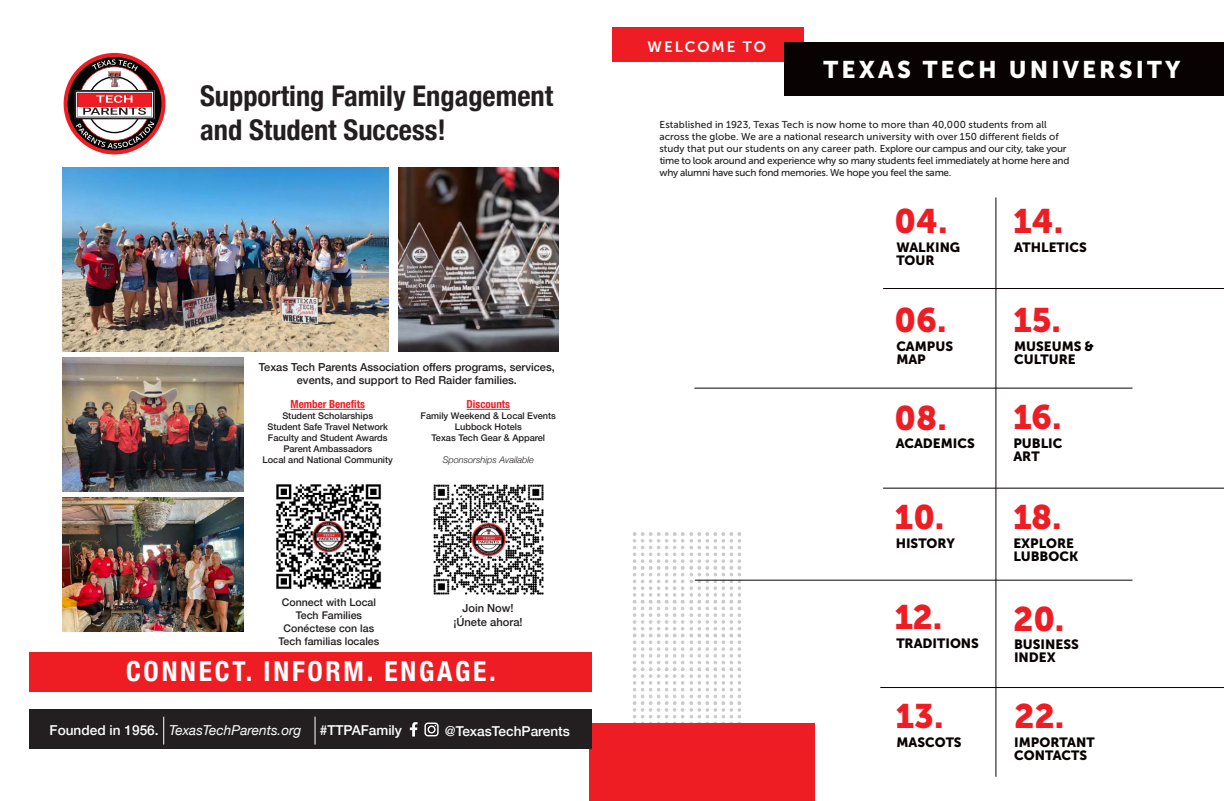
<style>
.page{position:relative;width:1224px;height:801px;background:#fff}
.page>*{position:absolute;margin:0;border:0;box-sizing:border-box;transform-origin:0 0}
.t1{font:33.9px "Museo Sans 900";color:#ee1d23}
.t2{font:700 condensed 28.5px/34.2px "Helvetica Neue";color:#231f20}
.t3{font:700 condensed 27.6px "Helvetica Neue";letter-spacing:.1em;color:#fff}
.Main_Title_Headings{font:24px "Museo Sans 900";letter-spacing:.13em;color:#fff}
.Main_Title_Headings-2{font:15px "Museo Sans 700";letter-spacing:.13em;color:#fff}
.t4{font:italic 13.7px "Helvetica Neue";color:#fff}
.t5{font:500 13.7px "Helvetica Neue";color:#fff}
.t6{font:13.4px "Museo Sans 900";color:#080302}
.t7{font:500 11.2px/13.4px "Helvetica Neue";color:#231f20;text-align:center}
.t8{font:500 11px/13.2px "Helvetica Neue";color:#231f20;text-align:center}
.t9{font:700 condensed 11px "Helvetica Neue";color:#ee1d23}
.t10{font:500 10.6px/12.7px "Helvetica Neue";color:#231f20;text-align:center}
.Main_Title_Headings-3{font:10px/12px "Museo Sans 500";letter-spacing:-.01em;color:#231f20}
.t11{font:500 9.2px/11px "Helvetica Neue";color:#231f20;text-align:center}
.t12{font:italic 300 9.2px "Helvetica Neue";color:#231f20}
.s1{font-weight:500;font-style:normal}
</style>
<div class="page">
<svg style="left:633px;top:532px;width:51px;height:192px"></svg>
<svg style="left:690px;top:532px;width:51px;height:192px"></svg>
<div style="left:589px;top:724px;width:225px;height:77px;background:#ee1d23"></div>
<hr style="left:694px;top:388px;width:439px;height:1px;background:#080302">
<hr style="left:695px;top:580px;width:438px;height:1px;background:#080302">
<hr style="left:883px;top:488px;width:341px;height:1px;background:#080302">
<hr style="left:883px;top:288px;width:341px;height:1px;background:#080302">
<hr style="left:995px;top:198px;width:1px;height:579px;background:#080302">
<hr style="left:880px;top:687px;width:344px;height:1px;background:#080302">
<div style="left:612px;top:27px;width:192px;height:34px;background:#ee1d23"></div>
<div style="left:785px;top:42px;width:439px;height:53px;background:#080302"></div>
<svg style="left:64px;top:53px;width:101px;height:101px"></svg>
<div style="left:29px;top:653px;width:563px;height:39px;background:#ee1d23"></div>
<div style="left:29px;top:709px;width:563px;height:40px;background:#231f20"></div>
<img style="left:63px;top:358px;width:180px;height:133px">
<img style="left:63px;top:167px;width:325px;height:184px">
<img style="left:398px;top:167px;width:160px;height:184px">
<img style="left:63px;top:498px;width:180px;height:133px">
<hr style="left:291px;top:409px;width:74px;height:1px;background:#ee1d23">
<hr style="left:467px;top:409px;width:43px;height:1px;background:#ee1d23">
<svg style="left:410px;top:722px;width:8px;height:15px"></svg>
<div style="left:424px;top:723px;width:15px;height:13px;border:1px solid #fff;border-radius:3px"></div>
<div style="left:428px;top:726px;width:8px;height:8px;border:1px solid #fff;border-radius:50%"></div>
<img style="left:276px;top:484px;width:106px;height:106px">
<img style="left:433px;top:484px;width:111px;height:111px">
<svg style="left:163px;top:717px;width:1px;height:28px"></svg>
<svg style="left:315px;top:717px;width:1px;height:28px"></svg>
<p class="t2" style="left:200px;top:77px;width:355px">Supporting Family Engagement and Student Success!</p>
<p class="t8" style="left:259px;top:359px;width:297px">Texas Tech Parents Association offers programs, services, events, and support to Red Raider families.</p>
<p class="t9" style="left:291px;top:395px;width:76px">Member Benefits</p>
<p class="t11" style="left:263px;top:410px;width:132px">Student Scholarships<br>Student Safe Travel Network<br>Faculty and Student Awards<br>Parent Ambassadors<br>Local and National Community</p>
<p class="t9" style="left:467px;top:395px;width:45px">Discounts</p>
<p class="t11" style="left:421px;top:410px;width:137px">Family Weekend &amp; Local Events<br>Lubbock Hotels<br>Texas Tech Gear &amp; Apparel</p>
<p class="t12" style="left:443px;top:453px;width:93px">Sponsorships Available</p>
<p class="t10" style="left:279px;top:595px;width:102px">Connect with Local<br>Tech Families<br>Conéctese con las<br>Tech familias locales</p>
<p class="t7" style="left:453px;top:601px;width:71px">Join Now! ¡Únete ahora!</p>
<p class="t3" style="left:126px;top:648px;width:371px">CONNECT. INFORM. ENGAGE.</p>
<p class="t4" style="left:50px;top:720px;width:253px"><span class="s1">Founded in 1956.</span> TexasTechParents.org</p>
<p class="t5" style="left:320px;top:719px;width:84px">#TTPAFamily</p>
<p class="t5" style="left:445px;top:720px;width:127px">@TexasTechParents</p>
<p class="Main_Title_Headings-2" style="left:648px;top:38px;width:120px">WELCOME TO</p>
<p class="Main_Title_Headings" style="left:824px;top:56px;width:358px">TEXAS TECH UNIVERSITY</p>
<p class="Main_Title_Headings-3" style="left:659px;top:119px;width:411px">Established in 1923, Texas Tech is now home to more than 40,000 students from all across the globe. We are a national research university with over 150 different fields of study that put our students on any career path. Explore our campus and our city, take your time to look around and experience why so many students feel immediately at home here and why alumni have such fond memories. We hope you feel the same.</p>
<p class="t1" style="left:895px;top:202px;width:54px">04.</p>
<p class="t6" style="left:896px;top:240px;width:65px">WALKING</p>
<p class="t6" style="left:896px;top:253px;width:40px">TOUR</p>
<p class="t1" style="left:1013px;top:202px;width:52px">14.</p>
<p class="t6" style="left:1014px;top:240px;width:74px">ATHLETICS</p>
<p class="t1" style="left:895px;top:301px;width:54px">06.</p>
<p class="t6" style="left:896px;top:339px;width:58px">CAMPUS</p>
<p class="t6" style="left:896px;top:352px;width:31px">MAP</p>
<p class="t1" style="left:895px;top:398px;width:54px">08.</p>
<p class="t6" style="left:896px;top:436px;width:81px">ACADEMICS</p>
<p class="t1" style="left:895px;top:498px;width:51px">10.</p>
<p class="t6" style="left:896px;top:535px;width:61px">HISTORY</p>
<p class="t1" style="left:895px;top:598px;width:49px">12.</p>
<p class="t6" style="left:896px;top:636px;width:84px">TRADITIONS</p>
<p class="t1" style="left:895px;top:697px;width:50px">13.</p>
<p class="t6" style="left:897px;top:735px;width:67px">MASCOTS</p>
<p class="t1" style="left:1013px;top:301px;width:49px">15.</p>
<p class="t6" style="left:1014px;top:339px;width:81px">MUSEUMS &amp;</p>
<p class="t6" style="left:1014px;top:352px;width:63px">CULTURE</p>
<p class="t1" style="left:1013px;top:398px;width:50px">16.</p>
<p class="t6" style="left:1013px;top:436px;width:50px">PUBLIC</p>
<p class="t6" style="left:1013px;top:448px;width:28px">ART</p>
<p class="t1" style="left:1013px;top:498px;width:50px">18.</p>
<p class="t6" style="left:1013px;top:536px;width:62px">EXPLORE</p>
<p class="t6" style="left:1013px;top:548px;width:66px">LUBBOCK</p>
<p class="t1" style="left:1013px;top:599px;width:53px">20.</p>
<p class="t6" style="left:1014px;top:637px;width:66px">BUSINESS</p>
<p class="t6" style="left:1014px;top:650px;width:43px">INDEX</p>
<p class="t1" style="left:1014px;top:697px;width:52px">22.</p>
<p class="t6" style="left:1014px;top:735px;width:82px">IMPORTANT</p>
<p class="t6" style="left:1014px;top:748px;width:74px">CONTACTS</p>
</div>
